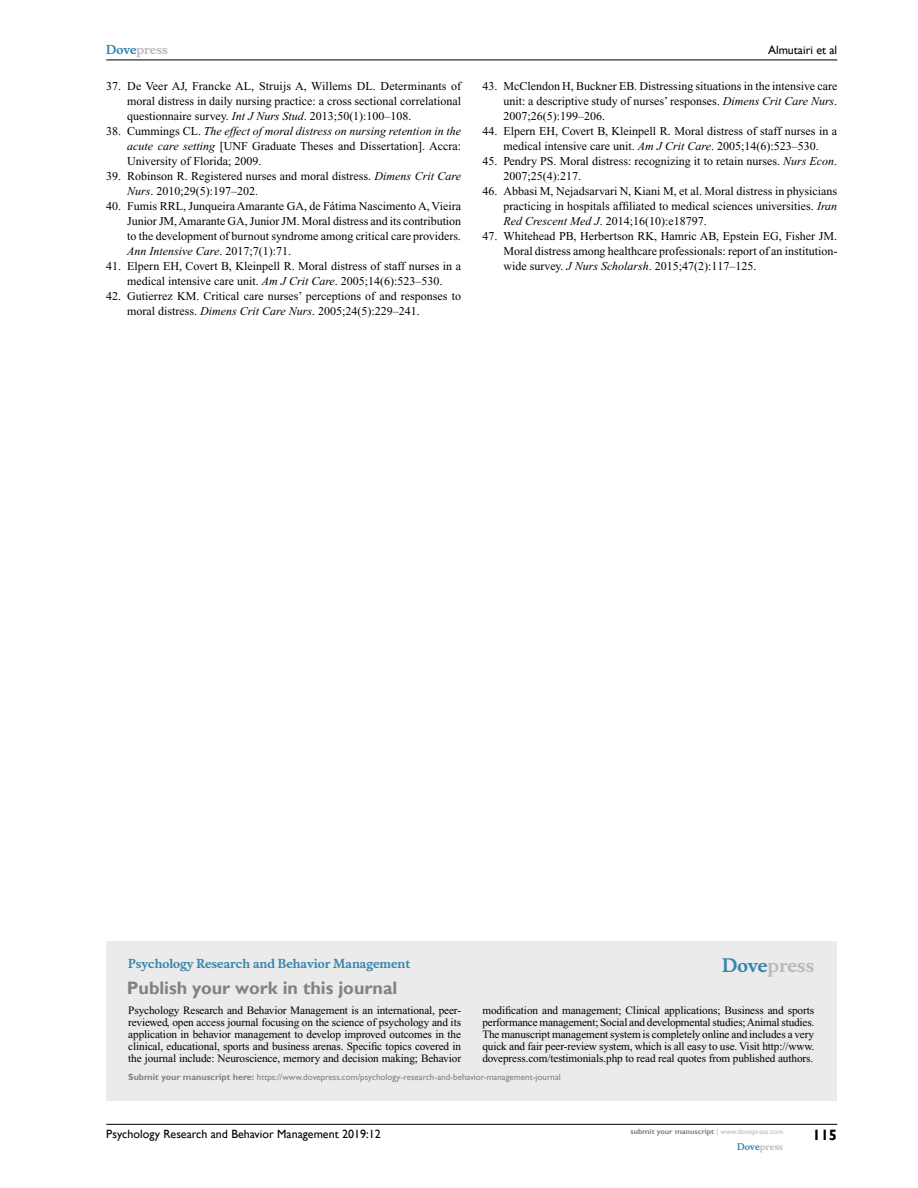
<style>
.page{position:relative;width:918px;height:1188px;background:#fff}
.page>*{position:absolute;margin:0;border:0;box-sizing:border-box;transform-origin:0 0}
.t1{font:700 18px "Gill Sans";color:#808285}
.t2{font:700 18px "Musee";color:#b8babc}
.t3{font:700 15px "Gill Sans";color:#000}
.t4{font:12px/15px "Times New Roman";color:#000;text-align:justify}
.t5{font:12px "Gill Sans";color:#000}
.t6{font:700 12px "Musee";color:#3785ad}
.t7{font:700 12px "Musee";color:#b8babc}
.t8{font:11.25px/12px "Times New Roman";letter-spacing:-.01em;color:#000;text-align:justify}
.t9{font:9px "Gill Sans";color:#808285}
.t10{font:700 9px "Musee";color:#b8babc}
.t11{font:700 7.5px "Gill Sans";color:#808285}
.s1{color:#3785ad}
.s2{font-style:italic}
.s3{font-weight:700}
.s4{font-weight:400;color:#b8babc}
</style>
<div class="page">
<div style="left:106px;top:941px;width:731px;height:159px;background:#ebebec"></div>
<hr style="left:106px;top:1124px;width:731px;height:1px;background:#000">
<hr style="left:106px;top:60px;width:731px;height:1px;background:#000">
<p class="t7" style="left:106px;top:43px;width:63px"><span class="s1">Dove</span>press</p>
<p class="t4" style="left:127px;top:79px;width:336px;text-indent:-21px">37. De Veer AJ, Francke AL, Struijs A, Willems DL. Determinants of moral distress in daily nursing practice: a cross sectional correlational questionnaire survey. <span class="s2">Int J Nurs Stud</span>. 2013;50(1):100–108.</p>
<p class="t4" style="left:127px;top:124px;width:335px;text-indent:-21px">38. Cummings CL. <span class="s2">The effect of moral distress on nursing retention in the acute care setting</span> [UNF Graduate Theses and Dissertation]. Accra:<br>University of Florida; 2009.</p>
<p class="t4" style="left:127px;top:169px;width:335px;text-indent:-21px">39. Robinson R. Registered nurses and moral distress. <span class="s2">Dimens Crit Care<br>Nurs</span>. 2010;29(5):197–202.</p>
<p class="t4" style="left:127px;top:199px;width:335px;text-indent:-21px">40. Fumis RRL, Junqueira Amarante GA, de Fátima Nascimento A, Vieira Junior JM, Amarante GA, Junior JM. Moral distress and its contribution to the development of burnout syndrome among critical care providers.<br><span class="s2">Ann Intensive Care</span>. 2017;7(1):71.</p>
<p class="t4" style="left:106px;top:259px;width:356px;text-align:center">41. Elpern EH, Covert B, Kleinpell R. Moral distress of staff nurses in a medical intensive care unit. <span class="s2">Am J Crit Care</span>. 2005;14(6):523–530.</p>
<p class="t4" style="left:127px;top:289px;width:335px;text-indent:-21px">42. Gutierrez KM. Critical care nurses’ perceptions of and responses to moral distress. <span class="s2">Dimens Crit Care Nurs</span>. 2005;24(5):229–241.</p>
<p class="t5" style="left:768px;top:43px;width:71px">Almutairi et al</p>
<p class="t4" style="left:503px;top:79px;width:335px;text-indent:-21px">43. McClendon H, Buckner EB. Distressing situations in the intensive care unit: a descriptive study of nurses’ responses. <span class="s2">Dimens Crit Care Nurs</span>.<br>2007;26(5):199–206.</p>
<p class="t4" style="left:482px;top:124px;width:356px;text-align:center">44. Elpern EH, Covert B, Kleinpell R. Moral distress of staff nurses in a medical intensive care unit. <span class="s2">Am J Crit Care</span>. 2005;14(6):523–530.</p>
<p class="t4" style="left:503px;top:154px;width:335px;text-indent:-21px">45. Pendry PS. Moral distress: recognizing it to retain nurses. <span class="s2">Nurs Econ</span>.<br>2007;25(4):217.</p>
<p class="t4" style="left:503px;top:184px;width:335px;text-indent:-21px">46. Abbasi M, Nejadsarvari N, Kiani M, et al. Moral distress in physicians practicing in hospitals affiliated to medical sciences universities. <span class="s2">Iran Red Crescent Med J</span>. 2014;16(10):e18797.</p>
<p class="t4" style="left:503px;top:229px;width:335px;text-indent:-21px">47. Whitehead PB, Herbertson RK, Hamric AB, Epstein EG, Fisher JM.<br>Moral distress among healthcare professionals: report of an institution&shy;wide survey. <span class="s2">J Nurs Scholarsh</span>. 2015;47(2):117–125.</p>
<p class="t6" style="left:128px;top:956px;width:284px">Psychology Research and Behavior Management</p>
<h1 class="t1" style="left:127px;top:977px;width:272px">Publish your work in this journal</h1>
<h1 class="t2" style="left:722px;top:955px;width:94px"><span class="s1">Dove</span>press</h1>
<p class="t8" style="left:128px;top:1004px;width:334px">Psychology Research and Behavior Management is an international, peer&shy;reviewed, open access journal focusing on the science of psychology and its application in behavior management to develop improved outcomes in the clinical, educational, sports and business arenas. Specific topics covered in the journal include: Neuroscience, memory and decision making; Behavior</p>
<p class="t8" style="left:482px;top:1004px;width:333px">modification and management; Clinical applications; Business and sports performance management; Social and developmental studies; Animal studies.<br>The manuscript management system is completely online and includes a very quick and fair peer-review system, which is all easy to use. Visit http://www. dovepress.com/testimonials.php to read real quotes from published authors.</p>
<p class="t9" style="left:128px;top:1072px;width:434px"><span class="s3">Submit your manuscript here:</span> https://www.dovepress.com/psychology-research-and-behavior-management-journal</p>
<p class="t5" style="left:106px;top:1127px;width:276px">Psychology Research and Behavior Management 2019:12</p>
<p class="t11" style="left:631px;top:1127px;width:154px">submit your manuscript <span class="s4">| www.dovepress.com</span></p>
<p class="t10" style="left:737px;top:1141px;width:48px"><span class="s1">Dove</span>press</p>
<p class="t3" style="left:812px;top:1126px;width:26px">115</p>
</div>
